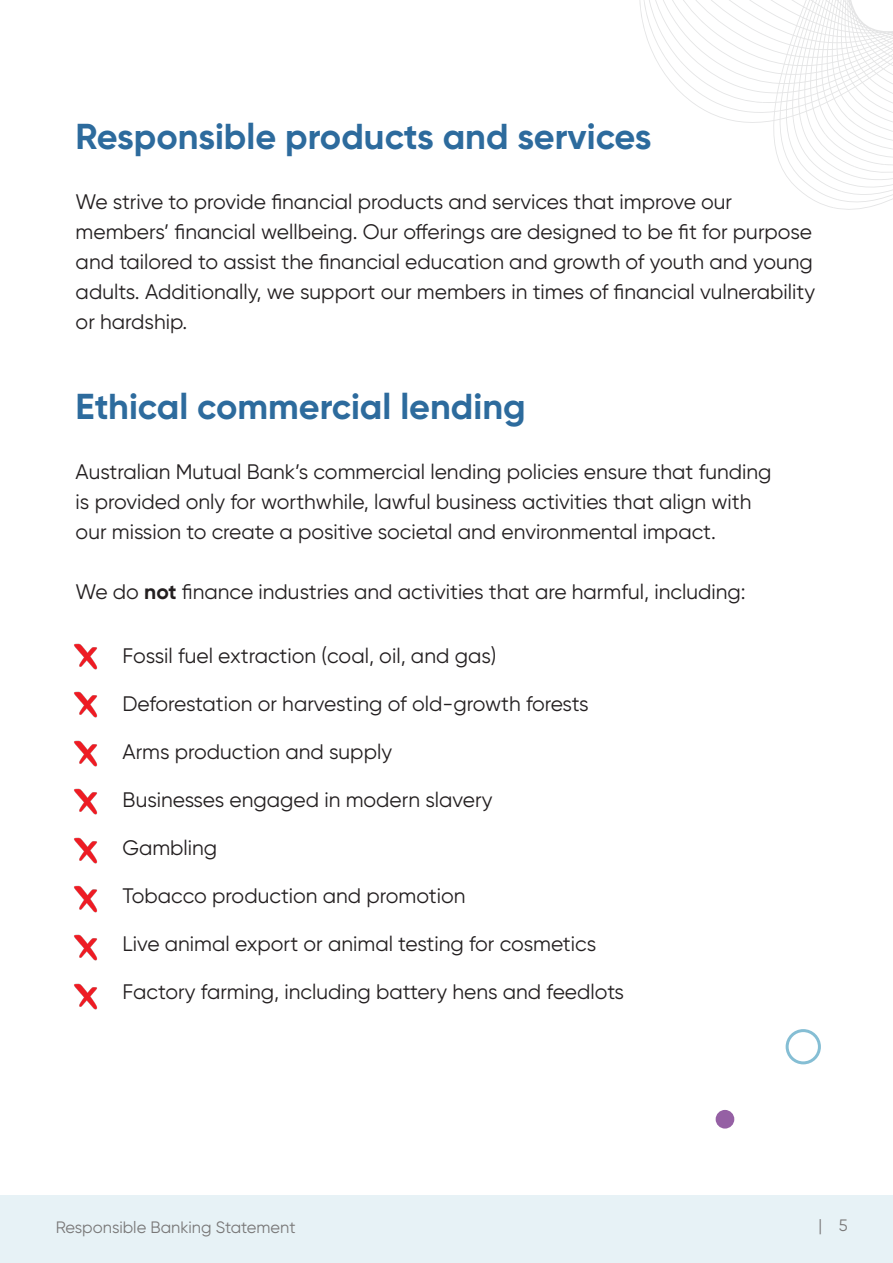
<style>
.page{position:relative;width:893px;height:1263px;background:#fff}
.page>*{position:absolute;margin:0;border:0;box-sizing:border-box;transform-origin:0 0}
.t1{font:700 36px "Gilroy";color:#2d6b9d}
.t2{font:21px/30px "Gilroy";color:#231f20}
.t3{font:16.5px "Gilroy";color:#797878}
.s1{font-weight:700}
</style>
<div class="page">
<div style="left:0;top:1195px;width:893px;height:68px;background:#e7f2f6"></div>
<svg style="left:639px;top:0;width:254px;height:210px"></svg>
<div style="left:786px;top:1029px;width:35px;height:35px;border:3px solid #85bed4;border-radius:50%"></div>
<div style="left:716px;top:1110px;width:18px;height:18px;background:#9560a4;border-radius:50%"></div>
<img style="left:74px;top:643px;width:24px;height:27px">
<img style="left:74px;top:691px;width:24px;height:27px">
<img style="left:74px;top:740px;width:24px;height:27px">
<img style="left:74px;top:788px;width:24px;height:27px">
<img style="left:74px;top:837px;width:24px;height:27px">
<img style="left:74px;top:885px;width:24px;height:28px">
<img style="left:74px;top:934px;width:24px;height:27px">
<img style="left:74px;top:983px;width:24px;height:27px">
<p class="t1" style="left:76px;top:113px;width:577px">Responsible products and services</p>
<p class="t2" style="left:76px;top:186px;width:741px">We strive to provide financial products and services that improve our members’ financial wellbeing. Our offerings are designed to be fit for purpose and tailored to assist the financial education and growth of youth and young adults. Additionally, we support our members in times of financial vulnerability or hardship.</p>
<p class="t1" style="left:76px;top:383px;width:452px">Ethical commercial lending</p>
<p class="t2" style="left:76px;top:456px;width:697px">Australian Mutual Bank’s commercial lending policies ensure that funding is provided only for worthwhile, lawful business activities that align with our mission to create a positive societal and environmental impact.</p>
<p class="t2" style="left:76px;top:576px;width:671px">We do <span class="s1">not</span> finance industries and activities that are harmful, including:</p>
<p class="t2" style="left:122px;top:641px;width:376px">Fossil fuel extraction (coal, oil, and gas)</p>
<p class="t2" style="left:122px;top:689px;width:468px">Deforestation or harvesting of old-growth forests</p>
<p class="t2" style="left:122px;top:737px;width:271px">Arms production and supply</p>
<p class="t2" style="left:122px;top:785px;width:372px">Businesses engaged in modern slavery</p>
<p class="t2" style="left:122px;top:833px;width:96px">Gambling</p>
<p class="t2" style="left:122px;top:881px;width:345px">Tobacco production and promotion</p>
<p class="t2" style="left:122px;top:929px;width:475px">Live animal export or animal testing for cosmetics</p>
<p class="t2" style="left:122px;top:977px;width:503px">Factory farming, including battery hens and feedlots</p>
<p class="t3" style="left:56px;top:1217px;width:241px">Responsible Banking Statement</p>
<p class="t3" style="left:818px;top:1215px;width:31px">| 5</p>
</div>
